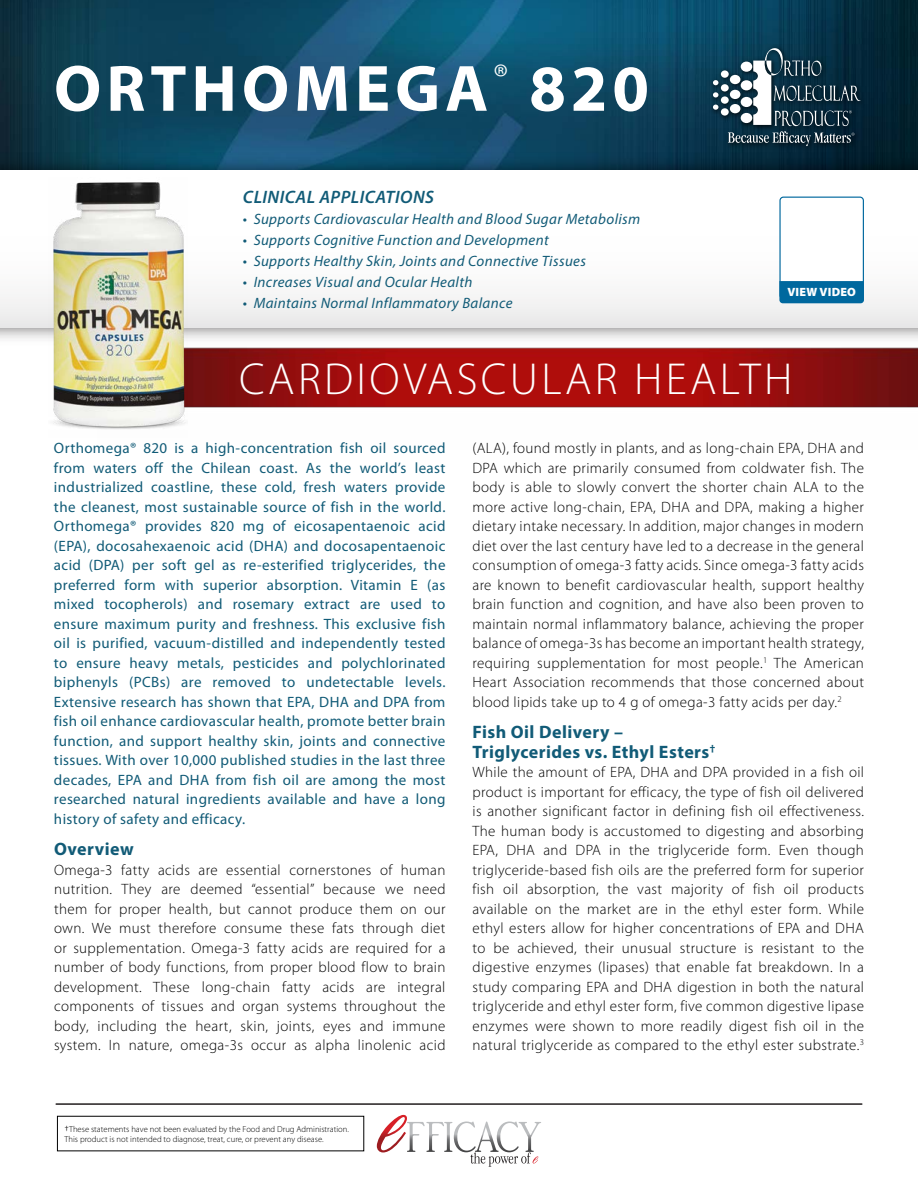
<style>
.page{position:relative;width:918px;height:1188px;background:#fff}
.page>*{position:absolute;margin:0;border:0;box-sizing:border-box;transform-origin:0 0}
.t1{font:700 66px "Myriad Pro";letter-spacing:.075em;color:#fff}
.t2{font:300 45px "Myriad Pro";letter-spacing:.075em;color:#fff}
.t3{font:700 18px/19.5px "Myriad Pro";letter-spacing:.025em;color:#115b77}
.t4{font:italic 600 18px "Myriad Pro";letter-spacing:.025em;color:#115b77}
.t5{font:300 15px/19.5px "Myriad Pro";letter-spacing:.025em;color:#000;text-align:justify}
.t6{font:15px/19.5px "Myriad Pro";letter-spacing:.025em;color:#115b77;text-align:justify}
.t7{font:italic 15px "Myriad Pro";letter-spacing:.025em;color:#115b77}
.t8{font:900 12px "Myriad Pro";letter-spacing:.02em;color:#fff}
.t9{font:300 8.7px/10.4px "Myriad Pro";color:#000}
.s1{font-family:"Calibri";font-size:9px}
</style>
<div class="page">
<img style="left:0;top:0;width:918px;height:148px">
<img style="left:0;top:148px;width:918px;height:191px">
<div style="left:0;top:170px;width:918px;height:158px;background:#fff"></div>
<img style="left:188px;top:311px;width:730px;height:97px">
<img style="left:708px;top:43px;width:160px;height:111px">
<div style="left:721px;top:70px;width:8px;height:8px;background:#fff;border-radius:50%"></div>
<div style="left:721px;top:84px;width:8px;height:8px;background:#fff;border-radius:50%"></div>
<div style="left:721px;top:96px;width:8px;height:8px;background:#fff;border-radius:50%"></div>
<div style="left:721px;top:108px;width:8px;height:8px;background:#fff;border-radius:50%"></div>
<svg style="left:713px;top:80px;width:5px;height:5px"></svg>
<svg style="left:713px;top:92px;width:5px;height:6px"></svg>
<svg style="left:713px;top:105px;width:5px;height:5px"></svg>
<svg style="left:728px;top:48px;width:133px;height:98px;background:#3a5664"></svg>
<svg style="left:377px;top:1115px;width:164px;height:52px"></svg>
<hr style="left:56px;top:1103px;width:806px;height:2px;background:#231f20">
<img style="left:49px;top:182px;width:139px;height:247px">
<div style="left:779px;top:197px;width:85px;height:102px;border:1px solid #00689e;border-radius:3px"></div>
<div style="left:779px;top:281px;width:85px;height:22px;background:#00689e"></div>
<h1 class="t1" style="left:54px;top:45px;width:597px">ORTHOMEGA<sup>®</sup> 820</h1>
<p class="t4" style="left:243px;top:185px;width:193px">CLINICAL APPLICATIONS</p>
<p class="t7" style="left:243px;top:210px;width:399px">• Supports Cardiovascular Health and Blood Sugar Metabolism</p>
<p class="t7" style="left:243px;top:231px;width:307px">• Supports Cognitive Function and Development</p>
<p class="t7" style="left:243px;top:252px;width:345px">• Supports Healthy Skin, Joints and Connective Tissues</p>
<p class="t7" style="left:243px;top:273px;width:231px">• Increases Visual and Ocular Health</p>
<p class="t7" style="left:243px;top:294px;width:271px">• Maintains Normal Inflammatory Balance</p>
<p class="t8" style="left:787px;top:284px;width:70px">VIEW VIDEO</p>
<h2 class="t2" style="left:239px;top:352px;width:555px">CARDIOVASCULAR HEALTH</h2>
<p class="t6" style="left:54px;top:439px;width:393px">Orthomega® 820 is a high-concentration fish oil sourced from waters off the Chilean coast. As the world’s least industrialized coastline, these cold, fresh waters provide the cleanest, most sustainable source of fish in the world.<br>Orthomega® provides 820 mg of eicosapentaenoic acid (EPA), docosahexaenoic acid (DHA) and docosapentaenoic acid (DPA) per soft gel as re-esterified triglycerides, the preferred form with superior absorption. Vitamin E (as mixed tocopherols) and rosemary extract are used to ensure maximum purity and freshness. This exclusive fish oil is purified, vacuum-distilled and independently tested to ensure heavy metals, pesticides and polychlorinated biphenyls (PCBs) are removed to undetectable levels.<br>Extensive research has shown that EPA, DHA and DPA from fish oil enhance cardiovascular health, promote better brain function, and support healthy skin, joints and connective tissues. With over 10,000 published studies in the last three decades, EPA and DHA from fish oil are among the most researched natural ingredients available and have a long history of safety and efficacy.</p>
<p class="t3" style="left:54px;top:839px;width:81px">Overview</p>
<p class="t5" style="left:54px;top:860px;width:393px">Omega-3 fatty acids are essential cornerstones of human nutrition. They are deemed “essential” because we need them for proper health, but cannot produce them on our own. We must therefore consume these fats through diet or supplementation. Omega-3 fatty acids are required for a number of body functions, from proper blood flow to brain development. These long-chain fatty acids are integral components of tissues and organ systems throughout the body, including the heart, skin, joints, eyes and immune system. In nature, omega-3s occur as alpha linolenic acid</p>
<p class="t5" style="left:472px;top:438px;width:393px">(ALA), found mostly in plants, and as long-chain EPA, DHA and DPA which are primarily consumed from coldwater fish. The body is able to slowly convert the shorter chain ALA to the more active long-chain, EPA, DHA and DPA, making a higher dietary intake necessary. In addition, major changes in modern diet over the last century have led to a decrease in the general consumption of omega-3 fatty acids. Since omega-3 fatty acids are known to benefit cardiovascular health, support healthy brain function and cognition, and have also been proven to maintain normal inflammatory balance, achieving the proper balance of omega-3s has become an important health strategy, requiring supplementation for most people.<sup>1</sup> The American Heart Association recommends that those concerned about blood lipids take up to 4 g of omega-3 fatty acids per day.<sup>2</sup></p>
<p class="t3" style="left:472px;top:722px;width:244px">Fish Oil Delivery –<br>Triglycerides vs. Ethyl Esters<sup>†</sup></p>
<p class="t5" style="left:472px;top:762px;width:393px">While the amount of EPA, DHA and DPA provided in a fish oil product is important for efficacy, the type of fish oil delivered is another significant factor in defining fish oil effectiveness.<br>The human body is accustomed to digesting and absorbing EPA, DHA and DPA in the triglyceride form. Even though triglyceride-based fish oils are the preferred form for superior fish oil absorption, the vast majority of fish oil products available on the market are in the ethyl ester form. While ethyl esters allow for higher concentrations of EPA and DHA to be achieved, their unusual structure is resistant to the digestive enzymes (lipases) that enable fat breakdown. In a study comparing EPA and DHA digestion in both the natural triglyceride and ethyl ester form, five common digestive lipase enzymes were shown to more readily digest fish oil in the natural triglyceride as compared to the ethyl ester substrate.<sup>3</sup></p>
<p class="t9" style="left:65px;top:1124px;width:286px"><span class="s1">†</span>These statements have not been evaluated by the Food and Drug Administration.<br>This product is not intended to diagnose, treat, cure, or prevent any disease.</p>
</div>
